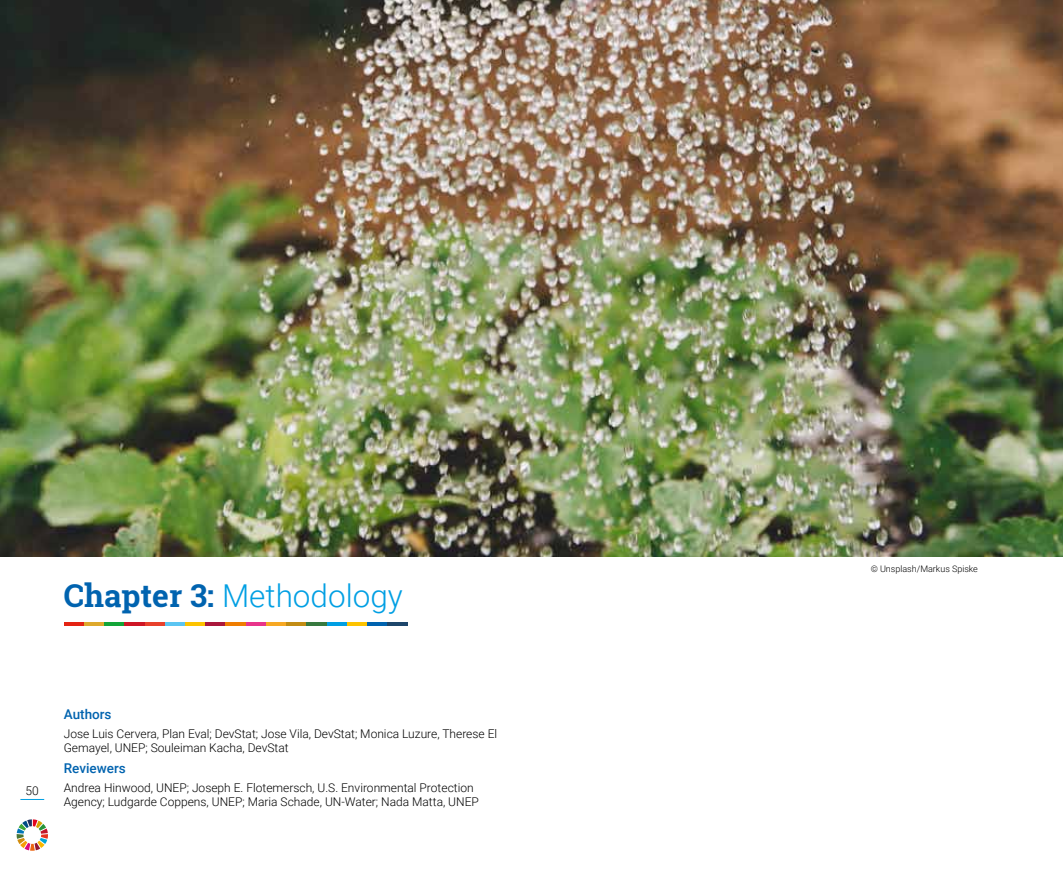
<style>
.page{position:relative;width:1063px;height:872px;background:#fff}
.page>*{position:absolute;margin:0;border:0;box-sizing:border-box;transform-origin:0 0}
.t1{font:300 31.5px "Roboto";color:#009fe3}
.t2{font:500 13.5px "Roboto";color:#0063af}
.t3{font:300 12px/14.4px "Roboto";color:#000}
.t4{font:300 9px "Roboto";color:#000}
.s1{font-family:"Roboto Slab";font-weight:700;color:#0063af}
</style>
<div class="page">
<svg style="left:17px;top:819px;width:31px;height:31px"></svg>
<svg style="left:20px;top:799px;width:24px;height:1px"></svg>
<img style="left:0;top:0;width:1063px;height:556px">
<hr style="left:64px;top:622px;width:20px;height:3px;background:#e42313">
<hr style="left:84px;top:622px;width:21px;height:3px;background:#dea92c">
<hr style="left:104px;top:622px;width:21px;height:3px;background:#13a538">
<hr style="left:124px;top:622px;width:21px;height:3px;background:#ce1625">
<hr style="left:145px;top:622px;width:20px;height:3px;background:#e8412c">
<hr style="left:165px;top:622px;width:21px;height:3px;background:#5bc5f2">
<hr style="left:185px;top:622px;width:21px;height:3px;background:#fdc300">
<hr style="left:205px;top:622px;width:21px;height:3px;background:#aa183c">
<hr style="left:226px;top:622px;width:20px;height:3px;background:#ef7d00">
<hr style="left:246px;top:622px;width:21px;height:3px;background:#e8348a">
<hr style="left:266px;top:622px;width:21px;height:3px;background:#f7a823">
<hr style="left:286px;top:622px;width:21px;height:3px;background:#c28c14">
<hr style="left:307px;top:622px;width:20px;height:3px;background:#37793f">
<hr style="left:327px;top:622px;width:20px;height:3px;background:#009fe3">
<hr style="left:347px;top:622px;width:21px;height:3px;background:#fdc300">
<hr style="left:367px;top:622px;width:21px;height:3px;background:#0063af">
<hr style="left:388px;top:622px;width:20px;height:3px;background:#1d466b">
<h1 class="t1" style="left:64px;top:574px;width:341px"><span class="s1">Chapter 3:</span> Methodology</h1>
<p class="t3" style="left:26px;top:783px;width:15px">50</p>
<p class="t2" style="left:64px;top:705px;width:49px">Authors</p>
<p class="t3" style="left:64px;top:726px;width:435px">Jose Luis Cervera, Plan Eval; DevStat; Jose Vila, DevStat; Monica Luzure, Therese El<br>Gemayel, UNEP; Souleiman Kacha, DevStat</p>
<p class="t2" style="left:64px;top:758px;width:63px">Reviewers</p>
<p class="t3" style="left:64px;top:779px;width:417px">Andrea Hinwood, UNEP; Joseph E. Flotemersch, U.S. Environmental Protection<br>Agency; Ludgarde Coppens, UNEP; Maria Schade, UN-Water; Nada Matta, UNEP</p>
<p class="t4" style="left:871px;top:562px;width:109px">© Unsplash/Markus Spiske</p>
</div>
